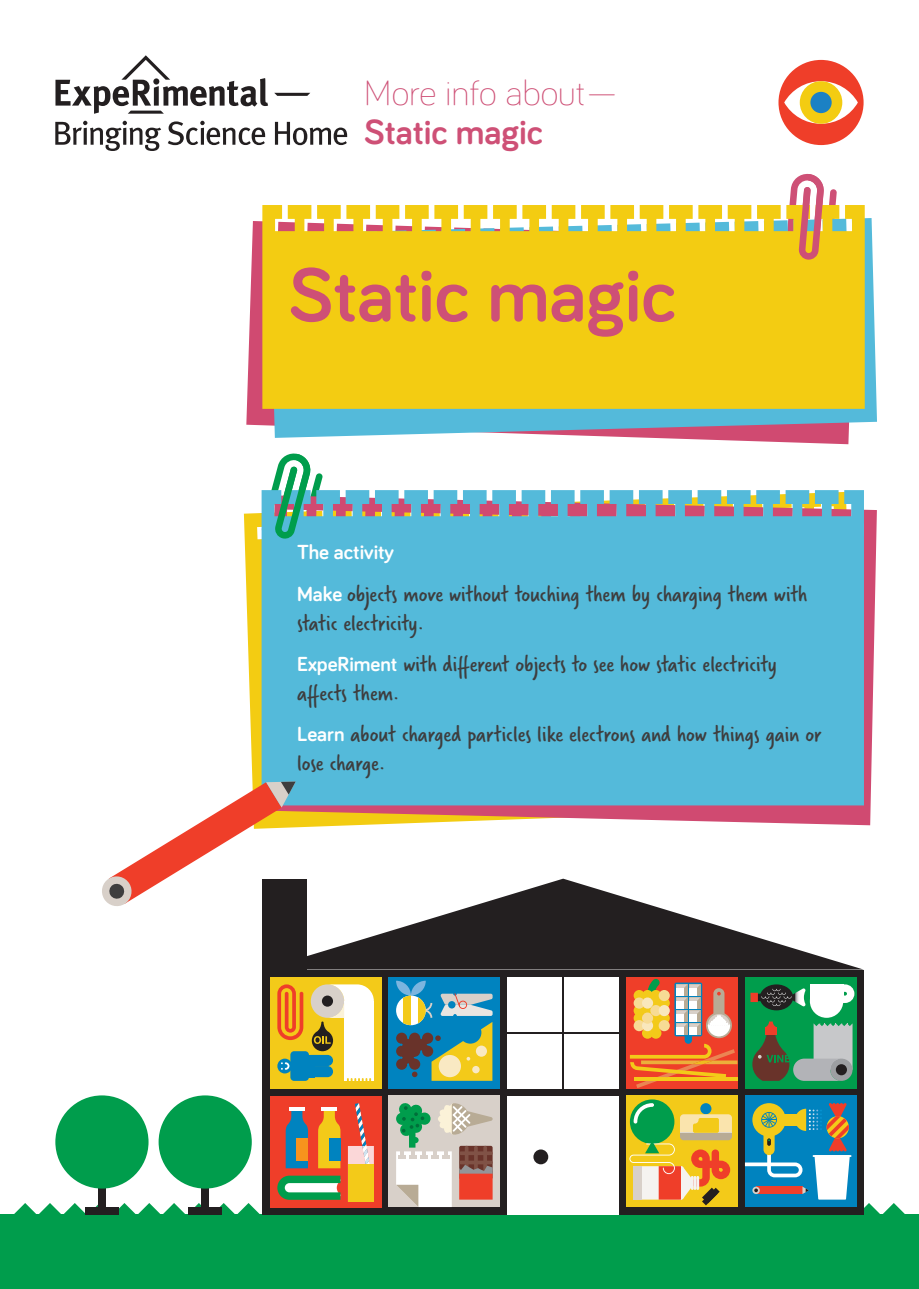
<style>
.page{position:relative;width:919px;height:1289px;background:#fff}
.page>*{position:absolute;margin:0;border:0;box-sizing:border-box;transform-origin:0 0}
.t1{font:700 78px "Bariol";color:#ce5076}
.t2{font:300 36px "Bariol";color:#ce5076}
.t3{font:700 36px "Bariol";color:#ce5076}
.t4{font:24px/28.8px "Verveine";color:#3e3e3f}
.t5{font:700 21px "Bariol";color:#fff}
.s1{font-family:"Bariol";font-weight:700;font-size:21px;color:#fff}
</style>
<div class="page">
<div style="left:0;top:1214px;width:918px;height:74px;background:#009d4c"></div>
<svg style="left:246px;top:221px;width:603px;height:223px"></svg>
<svg style="left:269px;top:218px;width:607px;height:220px;background:#7cacc5"></svg>
<div style="left:262px;top:205px;width:602px;height:204px;background:#f3cc12"></div>
<svg style="left:14px;top:1202px;width:891px;height:13px"></svg>
<svg style="left:274px;top:93px;width:36px;height:3px"></svg>
<svg style="left:55px;top:121px;width:106px;height:30px"></svg>
<svg style="left:168px;top:121px;width:97px;height:24px"></svg>
<svg style="left:275px;top:122px;width:72px;height:23px"></svg>
<svg style="left:55px;top:55px;width:213px;height:59px"></svg>
<svg style="left:784px;top:173px;width:52px;height:101px"></svg>
<div style="left:201px;top:1179px;width:8px;height:33px;background:#231f20"></div>
<div style="left:188px;top:1207px;width:34px;height:7px;background:#231f20"></div>
<div style="left:159px;top:1095px;width:93px;height:93px;background:#009d4c;border-radius:50%"></div>
<div style="left:98px;top:1179px;width:8px;height:33px;background:#231f20"></div>
<div style="left:85px;top:1207px;width:34px;height:7px;background:#231f20"></div>
<div style="left:55px;top:1095px;width:93px;height:93px;background:#009d4c;border-radius:50%"></div>
<svg style="left:244px;top:513px;width:115px;height:315px;fill:#f3cc12"></svg>
<svg style="left:295px;top:495px;width:581px;height:330px;fill:#d04a71"></svg>
<svg style="left:261px;top:490px;width:602px;height:315px;background:#68b1ca"></svg>
<div style="left:288px;top:531px;width:548px;height:264px;background:#54bada"></div>
<svg style="left:259px;top:453px;width:64px;height:101px"></svg>
<svg style="left:102px;top:781px;width:193px;height:125px"></svg>
<div style="left:778px;top:60px;width:85px;height:85px;background:#ef3e29;border-radius:50%"></div>
<svg style="left:784px;top:81px;width:73px;height:43px"></svg>
<div style="left:799px;top:81px;width:43px;height:43px;background:#f3cc12;border-radius:50%"></div>
<div style="left:810px;top:92px;width:21px;height:21px;background:#1b81c4;border-radius:50%"></div>
<div style="left:262px;top:969px;width:601px;height:245px;background:#231f20"></div>
<svg style="left:262px;top:878px;width:600px;height:91px;fill:#231f20"></svg>
<div style="left:270px;top:977px;width:111px;height:111px;background:#f3ca19"></div>
<div style="left:744px;top:1095px;width:112px;height:111px;background:#0083bf"></div>
<div style="left:744px;top:977px;width:112px;height:111px;background:#009d4c"></div>
<div style="left:388px;top:977px;width:112px;height:111px;background:#0083bf"></div>
<div style="left:507px;top:977px;width:111px;height:111px;background:#fff"></div>
<div style="left:388px;top:1095px;width:112px;height:111px;background:#d8d0c9"></div>
<div style="left:626px;top:977px;width:111px;height:111px;background:#ef3e29"></div>
<div style="left:626px;top:1095px;width:111px;height:111px;background:#f3ca19"></div>
<div style="left:507px;top:1095px;width:111px;height:119px;background:#fff"></div>
<hr style="left:507px;top:1031px;width:111px;height:2px;background:#231f20">
<hr style="left:562px;top:977px;width:2px;height:111px;background:#231f20">
<svg style="left:706px;top:1012px;width:26px;height:26px"></svg>
<div style="left:533px;top:1149px;width:15px;height:15px;background:#231f20;border-radius:50%"></div>
<hr style="left:812px;top:1155px;width:39px;height:1px;background:#fff">
<svg style="left:648px;top:979px;width:12px;height:28px"></svg>
<svg style="left:633px;top:989px;width:11px;height:12px"></svg>
<div style="left:642px;top:989px;width:11px;height:12px;background:#f3ca19;border-radius:50%"></div>
<div style="left:650px;top:989px;width:11px;height:12px;background:#f3ca19;border-radius:50%"></div>
<div style="left:650px;top:997px;width:11px;height:11px;background:#f3ca19;border-radius:50%"></div>
<div style="left:658px;top:997px;width:11px;height:11px;background:#f3ca19;border-radius:50%"></div>
<svg style="left:633px;top:1005px;width:11px;height:11px"></svg>
<svg style="left:642px;top:1005px;width:11px;height:11px"></svg>
<div style="left:633px;top:1012px;width:11px;height:11px;background:#f3ca19;border-radius:50%"></div>
<div style="left:650px;top:1012px;width:11px;height:11px;background:#f3ca19;border-radius:50%"></div>
<svg style="left:658px;top:1012px;width:11px;height:11px"></svg>
<div style="left:650px;top:1020px;width:11px;height:11px;background:#f3ca19;border-radius:50%"></div>
<div style="left:642px;top:1027px;width:11px;height:11px;background:#f3ca19;border-radius:50%"></div>
<div style="left:650px;top:1027px;width:11px;height:11px;background:#f3ca19;border-radius:50%"></div>
<svg style="left:658px;top:989px;width:11px;height:12px"></svg>
<div style="left:633px;top:997px;width:11px;height:11px;background:#f7db95;border-radius:50%"></div>
<div style="left:650px;top:1005px;width:11px;height:11px;background:#f7db95;border-radius:50%"></div>
<div style="left:633px;top:1020px;width:11px;height:11px;background:#f7db95;border-radius:50%"></div>
<div style="left:658px;top:1020px;width:11px;height:11px;background:#f7db95;border-radius:50%"></div>
<div style="left:642px;top:1020px;width:11px;height:11px;background:#f9e7bc;border-radius:50%"></div>
<div style="left:642px;top:997px;width:11px;height:11px;background:#f9e7bc;border-radius:50%"></div>
<div style="left:658px;top:1005px;width:11px;height:11px;background:#f9e7bc;border-radius:50%"></div>
<div style="left:642px;top:1012px;width:11px;height:11px;background:#f7db95;border-radius:50%"></div>
<svg style="left:630px;top:1043px;width:107px;height:45px"></svg>
<div style="left:759px;top:984px;width:34px;height:26px;background:#231f20;border-radius:50%"></div>
<div style="left:809px;top:984px;width:34px;height:33px;background:#fff;border-radius:50%"></div>
<div style="left:809px;top:984px;width:34px;height:17px;background:#fff"></div>
<div style="left:684px;top:1032px;width:8px;height:11px;background:#0083bf;border-radius:4px"></div>
<div style="left:680px;top:1132px;width:52px;height:8px;background:#b8ab95;border-radius:4px"></div>
<svg style="left:680px;top:1132px;width:52px;height:2px"></svg>
<div style="left:700px;top:1103px;width:11px;height:11px;background:#0083bf;border-radius:50%"></div>
<svg style="left:277px;top:984px;width:97px;height:97px"></svg>
<svg style="left:744px;top:1102px;width:105px;height:97px"></svg>
<svg style="left:396px;top:980px;width:96px;height:100px"></svg>
<div style="left:630px;top:1099px;width:44px;height:44px;background:#009d4c;border-radius:50%"></div>
<svg style="left:633px;top:1103px;width:21px;height:20px"></svg>
<svg style="left:629px;top:1140px;width:101px;height:65px"></svg>
<svg style="left:750px;top:988px;width:55px;height:18px"></svg>
<svg style="left:843px;top:984px;width:11px;height:18px"></svg>
<svg style="left:752px;top:1021px;width:100px;height:59px"></svg>
<svg style="left:674px;top:982px;width:56px;height:54px"></svg>
<svg style="left:396px;top:1103px;width:96px;height:103px"></svg>
<svg style="left:680px;top:1114px;width:51px;height:18px"></svg>
<div style="left:270px;top:1095px;width:111px;height:112px;background:#ef3e29"></div>
<svg style="left:348px;top:1103px;width:26px;height:61px"></svg>
<svg style="left:318px;top:1110px;width:22px;height:58px"></svg>
<svg style="left:322px;top:1107px;width:15px;height:3px"></svg>
<div style="left:348px;top:1164px;width:26px;height:37px;background:#f3ca19"></div>
<svg style="left:277px;top:1175px;width:63px;height:24px;background:#65b381"></svg>
<div style="left:329px;top:1138px;width:11px;height:22px;background:#0083bf"></div>
<svg style="left:286px;top:1110px;width:22px;height:58px"></svg>
<svg style="left:289px;top:1107px;width:15px;height:3px"></svg>
<div style="left:297px;top:1138px;width:11px;height:22px;background:#f7931d"></div>
<p class="t2" style="left:364px;top:69px;width:256px">More info about—</p>
<p class="t3" style="left:364px;top:107px;width:180px">Static magic</p>
<p class="t1" style="left:288px;top:241px;width:389px">Static magic</p>
<p class="t5" style="left:297px;top:537px;width:98px">The activity</p>
<p class="t4" style="left:297px;top:579px;width:511px"><span class="s1">Make</span> objects move without touching them by charging them with static electricity.</p>
<p class="t4" style="left:297px;top:649px;width:481px"><span class="s1">ExpeRiment</span> with different objects to see how static electricity affects them.</p>
<p class="t4" style="left:297px;top:720px;width:526px"><span class="s1">Learn</span> about charged particles like electrons and how things gain or lose charge.</p>
</div>
